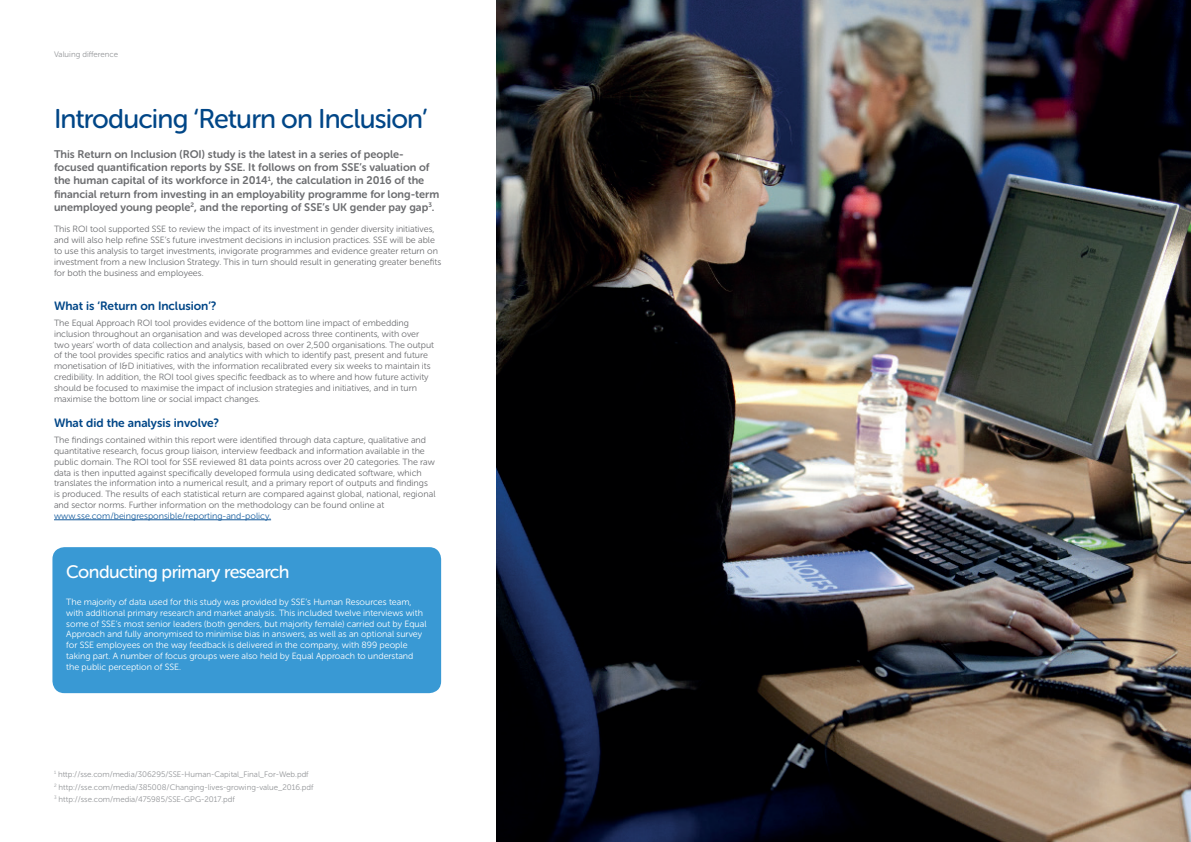
<style>
.page{position:relative;width:1191px;height:842px;background:#fff}
.page>*{position:absolute;margin:0;border:0;box-sizing:border-box;transform-origin:0 0}
.t1{font:27px "Museo Sans Rounded 500";letter-spacing:-.03em;color:#004687}
.t2{font:18px "Museo Sans Rounded 500";letter-spacing:-.03em;color:#fff}
.t3{font:12px "Museo Sans Rounded 700";color:#004687}
.t4{font:11px/13.2px "Museo Sans Rounded 700";color:#6c6d70}
.t5{font:9px/10.8px "Museo Sans Rounded 300";color:#6c6d70}
.t6{font:9px/10.8px "Museo Sans Rounded 300";color:#fff}
.t7{font:9px "Museo Sans Rounded 300";color:#175d9e}
.t8{font:8px/12.4px "Museo Sans Rounded 300";color:#939598}
</style>
<div class="page">
<img style="left:496px;top:0;width:695px;height:842px">
<hr style="left:54px;top:519px;width:217px;height:1px;background:#175d9e">
<div style="left:52px;top:547px;width:389px;height:146px;background:#3999d4;border-radius:12px"></div>
<p class="t8" style="left:54px;top:48px;width:66px">Valuing difference</p>
<h1 class="t1" style="left:54px;top:104px;width:375px">Introducing ‘Return on Inclusion’</h1>
<p class="t4" style="left:54px;top:148px;width:387px">This Return on Inclusion (ROI) study is the latest in a series of people&shy;focused quantification reports by SSE. It follows on from SSE’s valuation of the human capital of its workforce in 2014<sup>1</sup>, the calculation in 2016 of the financial return from investing in an employability programme for long-term unemployed young people<sup>2</sup>, and the reporting of SSE’s UK gender pay gap<sup>3</sup>.</p>
<p class="t5" style="left:54px;top:224px;width:389px">This ROI tool supported SSE to review the impact of its investment in gender diversity initiatives, and will also help refine SSE’s future investment decisions in inclusion practices. SSE will be able to use this analysis to target investments, invigorate programmes and evidence greater return on investment from a new Inclusion Strategy. This in turn should result in generating greater benefits for both the business and employees.</p>
<h3 class="t3" style="left:54px;top:299px;width:164px">What is ‘Return on Inclusion’?</h3>
<p class="t5" style="left:54px;top:318px;width:381px">The Equal Approach ROI tool provides evidence of the bottom line impact of embedding inclusion throughout an organisation and was developed across three continents, with over two years’ worth of data collection and analysis, based on over 2,500 organisations. The output of the tool provides specific ratios and analytics with which to identify past, present and future monetisation of I&amp;D initiatives, with the information recalibrated every six weeks to maintain its credibility. In addition, the ROI tool gives specific feedback as to where and how future activity should be focused to maximise the impact of inclusion strategies and initiatives, and in turn maximise the bottom line or social impact changes.</p>
<h3 class="t3" style="left:54px;top:416px;width:167px">What did the analysis involve?</h3>
<p class="t5" style="left:54px;top:435px;width:383px">The findings contained within this report were identified through data capture, qualitative and quantitative research, focus group liaison, interview feedback and information available in the public domain. The ROI tool for SSE reviewed 81 data points across over 20 categories. The raw data is then inputted against specifically developed formula using dedicated software, which translates the information into a numerical result, and a primary report of outputs and findings is produced. The results of each statistical return are compared against global, national, regional and sector norms. Further information on the methodology can be found online at</p>
<p class="t7" style="left:54px;top:511px;width:219px">www.sse.com/beingresponsible/reporting-and-policy.</p>
<h2 class="t2" style="left:66px;top:562px;width:225px">Conducting primary research</h2>
<p class="t6" style="left:66px;top:596px;width:362px">The majority of data used for this study was provided by SSE’s Human Resources team, with additional primary research and market analysis. This included twelve interviews with some of SSE’s most senior leaders (both genders, but majority female) carried out by Equal Approach and fully anonymised to minimise bias in answers, as well as an optional survey for SSE employees on the way feedback is delivered in the company, with 899 people taking part. A number of focus groups were also held by Equal Approach to understand the public perception of SSE.</p>
<p class="t8" style="left:54px;top:768px;width:261px"><sup>1</sup> http://sse.com/media/306295/SSE-Human-Capital_Final_For-Web.pdf<br><sup>2</sup> http://sse.com/media/385008/Changing-lives-growing-value_2016.pdf<br><sup>3</sup> http://sse.com/media/475985/SSE-GPG-2017.pdf</p>
</div>
